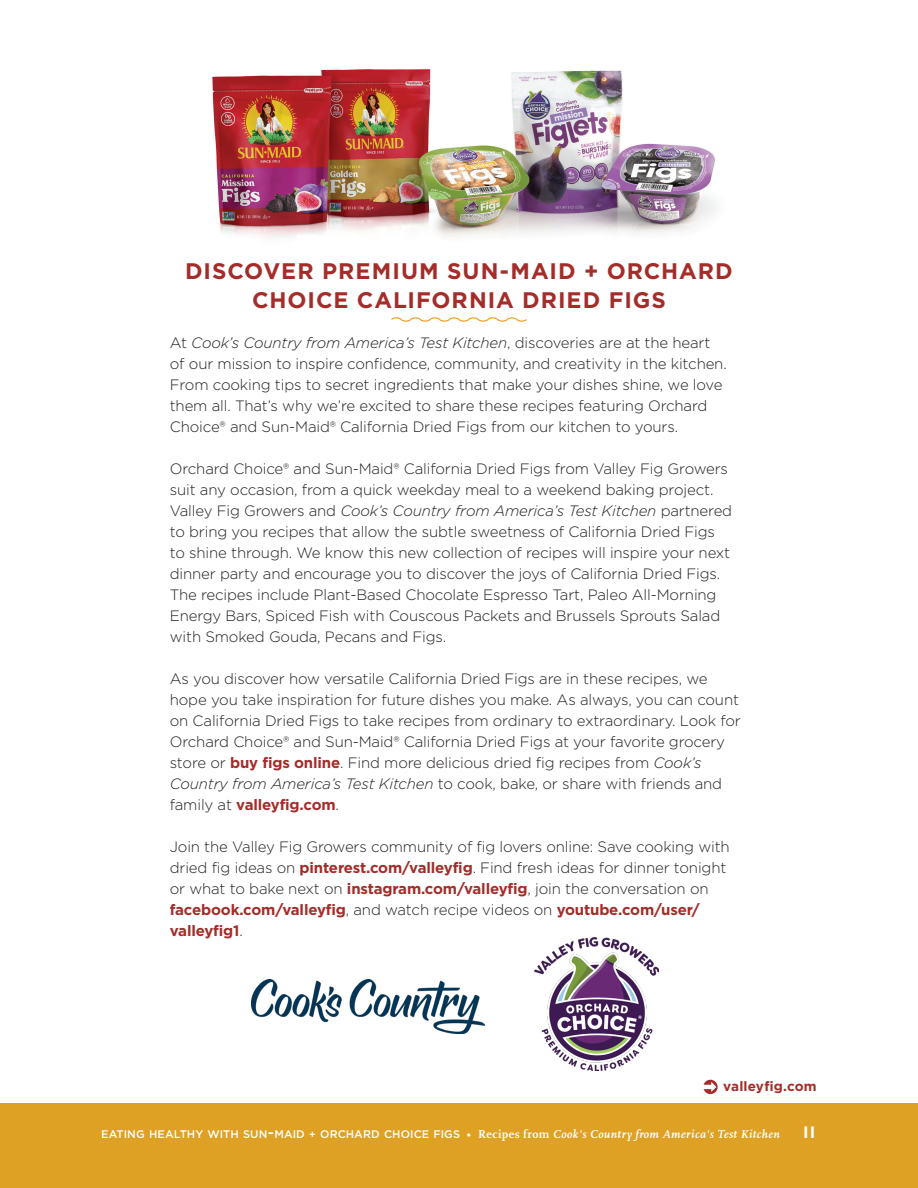
<style>
.page{position:relative;width:918px;height:1188px;background:#fff}
.page>*{position:absolute;margin:0;border:0;box-sizing:border-box;transform-origin:0 0}
.Recipe_-_Name{font:700 22.5px/28.8px "Gotham";letter-spacing:.045em;color:#a42d2a;text-align:center}
.t1{font:700 16.5px "Gotham";color:#fff}
.recipe_headnote{font:300 15px/21px "Gotham";letter-spacing:-.01em;color:#231f20}
.Recipe_-_Name-2{font:700 13.5px "Gotham";letter-spacing:.01em;color:#a42d2a}
.t2{font:500 10.95px "Gotham";letter-spacing:.005em;color:#fff}
.s1{font-style:italic}
.s2{font-weight:700;color:#a42d2a}
.s3{font-size:15.75px}
.s4{font-size:10.5px}
.s5{font-size:11.25px}
.s6{font-family:"Scala OT";font-weight:700;font-size:12px}
.s7{font-family:"Scala OT";font-weight:700;font-style:italic;font-size:12px}
</style>
<div class="page">
<div style="left:0;top:1103px;width:918px;height:85px;background:#dfa124"></div>
<img style="left:212px;top:69px;width:504px;height:169px">
<img style="left:535px;top:937px;width:124px;height:133px">
<img style="left:252px;top:979px;width:232px;height:54px">
<svg style="left:704px;top:1080px;width:14px;height:14px"></svg>
<svg style="left:391px;top:317px;width:136px;height:5px"></svg>
<p class="Recipe_-_Name" style="left:185px;top:256px;width:549px">DISCOVER PREMIUM SUN-MAID + ORCHARD<br>CHOICE CALIFORNIA DRIED FIGS</p>
<p class="recipe_headnote" style="left:170px;top:332px;width:559px">At <span class="s1">Cook’s Country from America’s Test Kitchen</span>, discoveries are at the heart of our mission to inspire confidence, community, and creativity in the kitchen.<br>From cooking tips to secret ingredients that make your dishes shine, we love them all. That’s why we’re excited to share these recipes featuring Orchard Choice® and Sun-Maid® California Dried Figs from our kitchen to yours.</p>
<p class="recipe_headnote" style="left:170px;top:458px;width:564px">Orchard Choice® and Sun-Maid® California Dried Figs from Valley Fig Growers suit any occasion, from a quick weekday meal to a weekend baking project.<br>Valley Fig Growers and <span class="s1">Cook’s Country from America’s Test Kitchen</span> partnered to bring you recipes that allow the subtle sweetness of California Dried Figs to shine through. We know this new collection of recipes will inspire your next dinner party and encourage you to discover the joys of California Dried Figs.<br>The recipes include Plant-Based Chocolate Espresso Tart, Paleo All-Morning Energy Bars, Spiced Fish with Couscous Packets and Brussels Sprouts Salad with Smoked Gouda, Pecans and Figs.</p>
<p class="recipe_headnote" style="left:170px;top:668px;width:573px">As you discover how versatile California Dried Figs are in these recipes, we hope you take inspiration for future dishes you make. As always, you can count on California Dried Figs to take recipes from ordinary to extraordinary. Look for Orchard Choice® and Sun-Maid® California Dried Figs at your favorite grocery store or <span class="s2">buy figs online</span>. Find more delicious dried fig recipes from <span class="s1">Cook’s Country from America’s Test Kitchen</span> to cook, bake, or share with friends and family at <span class="s2">valleyfig.com</span>.</p>
<p class="recipe_headnote" style="left:170px;top:836px;width:561px">Join the Valley Fig Growers community of fig lovers online: Save cooking with dried fig ideas on <span class="s2">pinterest.com/valleyfig</span>. Find fresh ideas for dinner tonight or what to bake next on <span class="s2">instagram.com/valleyfig</span>, join the conversation on <span class="s2">facebook.com/valleyfig</span>, and watch recipe videos on <span class="s2">youtube.com/user/ valleyfig1</span>.</p>
<p class="Recipe_-_Name-2" style="left:723px;top:1077px;width:95px">valleyfig.com</p>
<p class="t2" style="left:101px;top:1127px;width:680px">EATING HEALTHY WITH SUN<span class="s3">-</span>MAID <span class="s4">+</span> ORCHARD CHOICE FIGS <span class="s5">•</span> <span class="s6">Recipes from</span> <span class="s7">Cook's Country from America's Test Kitchen</span></p>
<p class="t1" style="left:803px;top:1121px;width:6px">ii</p>
</div>
